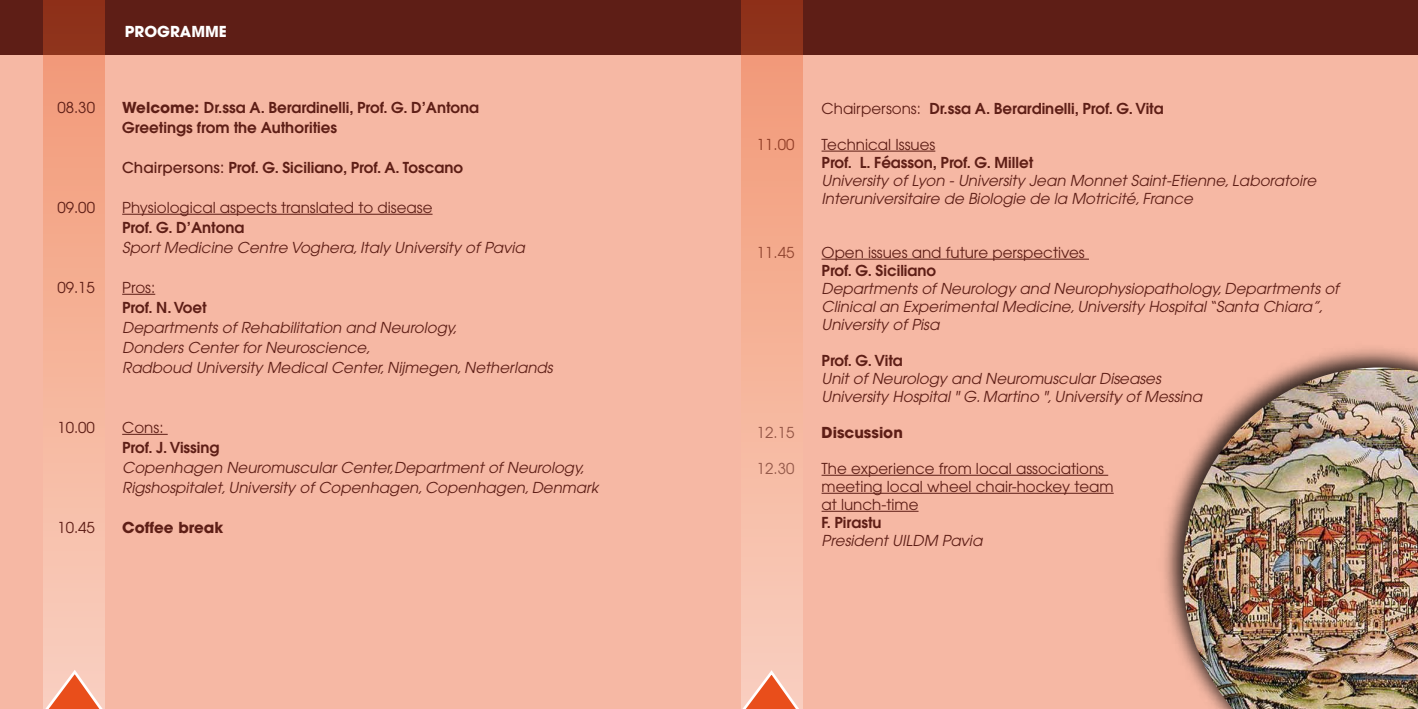
<style>
.page{position:relative;width:1418px;height:709px;background:#fff}
.page>*{position:absolute;margin:0;border:0;box-sizing:border-box;transform-origin:0 0}
.t1{font:italic 15px/18px "Avant Garde";color:#5e1e16}
.t2{font:600 15px/20px "Avant Garde";color:#5e1e16}
.t3{font:15px/18px "Avant Garde";color:#5e1e16}
.t4{font:700 15px "Avant Garde";color:#5e1e16}
.t5{font:700 15px "Avant Garde";color:#fff}
.s1{font-weight:700}
.s2{font-weight:500}
.s3{font-weight:400}
</style>
<div class="page">
<div style="left:0;top:0;width:1417px;height:709px;background:#f6b8a4"></div>
<div style="left:0;top:0;width:1417px;height:55px;background:#5e1e16"></div>
<svg style="left:43px;top:0;width:61px;height:667px"></svg>
<hr style="left:821px;top:151px;width:114px;height:1px;background:#5e1e16">
<hr style="left:821px;top:259px;width:267px;height:1px;background:#5e1e16">
<hr style="left:821px;top:475px;width:287px;height:1px;background:#5e1e16">
<hr style="left:821px;top:493px;width:292px;height:1px;background:#5e1e16">
<hr style="left:821px;top:511px;width:97px;height:1px;background:#5e1e16">
<img style="left:1164px;top:348px;width:253px;height:303px">
<img style="left:1182px;top:367px;width:235px;height:342px">
<svg style="left:43px;top:667px;width:62px;height:42px;background:#f4a68d"></svg>
<hr style="left:122px;top:214px;width:310px;height:1px;background:#5e1e16">
<hr style="left:122px;top:294px;width:33px;height:1px;background:#5e1e16">
<hr style="left:122px;top:434px;width:46px;height:1px;background:#5e1e16">
<svg style="left:741px;top:0;width:61px;height:668px"></svg>
<svg style="left:741px;top:668px;width:62px;height:41px;background:#f3a68c"></svg>
<p class="t5" style="left:125px;top:22px;width:104px">PROGRAMME</p>
<p class="t3" style="left:57px;top:98px;width:39px">08.30</p>
<p class="t2" style="left:122px;top:97px;width:358px"><span class="s1">Welcome:</span> Dr.ssa A. Berardinelli, Prof. G. D’Antona<br>Greetings from the Authorities</p>
<p class="t2" style="left:122px;top:157px;width:342px"><span class="s2">Chairpersons:</span> Prof. G. Siciliano, Prof. A. Toscano</p>
<p class="t3" style="left:57px;top:198px;width:39px">09.00</p>
<p class="t3" style="left:122px;top:198px;width:312px">Physiological aspects translated to disease</p>
<p class="t2" style="left:122px;top:217px;width:124px">Prof. G. D’Antona</p>
<p class="t1" style="left:122px;top:238px;width:404px">Sport Medicine Centre Voghera, Italy University of Pavia</p>
<p class="t3" style="left:57px;top:278px;width:39px">09.15</p>
<p class="t3" style="left:122px;top:278px;width:35px">Pros:</p>
<p class="t2" style="left:122px;top:297px;width:86px">Prof. N. Voet</p>
<p class="t1" style="left:122px;top:317px;width:432px;line-height:20px">Departments of Rehabilitation and Neurology,<br>Donders Center for Neuroscience,<br>Radboud University Medical Center, Nijmegen, Netherlands</p>
<p class="t3" style="left:57px;top:418px;width:39px">10.00</p>
<p class="t3" style="left:122px;top:418px;width:43px">Cons:</p>
<p class="t2" style="left:122px;top:437px;width:99px">Prof. J. Vissing</p>
<p class="t1" style="left:122px;top:457px;width:478px;line-height:20px">Copenhagen Neuromuscular Center,Department of Neurology,<br>Rigshospitalet, University of Copenhagen, Copenhagen, Denmark</p>
<p class="t3" style="left:57px;top:518px;width:39px">10.45</p>
<p class="t4" style="left:122px;top:517px;width:103px">Coffee break</p>
<p class="t2" style="left:821px;top:98px;width:344px"><span class="s3">Chairpersons:</span> Dr.ssa A. Berardinelli, Prof. G. Vita</p>
<p class="t3" style="left:756px;top:135px;width:39px">11.00</p>
<p class="t3" style="left:821px;top:135px;width:115px">Technical Issues</p>
<p class="t2" style="left:821px;top:152px;width:213px">Prof. L. Féasson, Prof. G. Millet</p>
<p class="t1" style="left:821px;top:171px;width:496px">University of Lyon - University Jean Monnet Saint-Etienne, Laboratoire<br>Interuniversitaire de Biologie de la Motricité, France</p>
<p class="t3" style="left:756px;top:243px;width:39px">11.45</p>
<p class="t3" style="left:821px;top:243px;width:265px">Open issues and future perspectives</p>
<p class="t2" style="left:821px;top:260px;width:116px">Prof. G. Siciliano</p>
<p class="t1" style="left:821px;top:279px;width:519px">Departments of Neurology and Neurophysiopathology, Departments of<br>Clinical an Experimental Medicine, University Hospital “Santa Chiara”,<br>University of Pisa</p>
<p class="t2" style="left:821px;top:350px;width:83px">Prof. G. Vita</p>
<p class="t1" style="left:821px;top:369px;width:382px">Unit of Neurology and Neuromuscular Diseases<br>University Hospital " G. Martino ", University of Messina</p>
<p class="t3" style="left:756px;top:423px;width:39px">12.15</p>
<p class="t4" style="left:821px;top:422px;width:83px">Discussion</p>
<p class="t3" style="left:756px;top:459px;width:39px">12.30</p>
<p class="t3" style="left:821px;top:459px;width:294px">The experience from local associations meeting local wheel chair-hockey team at lunch-time</p>
<p class="t2" style="left:821px;top:512px;width:61px">F. Pirastu</p>
<p class="t1" style="left:821px;top:531px;width:162px">President UILDM Pavia</p>
</div>
